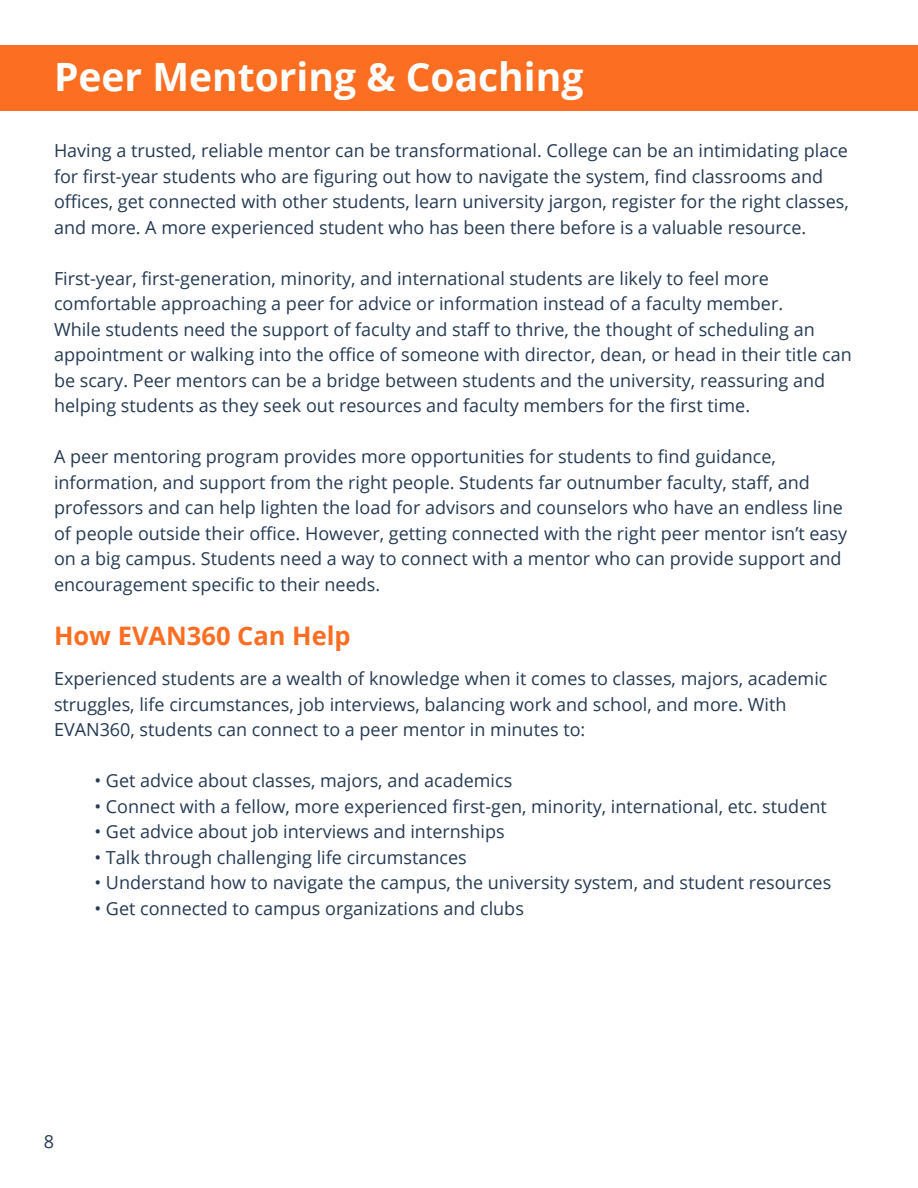
<style>
.page{position:relative;width:918px;height:1188px;background:#fff}
.page>*{position:absolute;margin:0;border:0;box-sizing:border-box;transform-origin:0 0}
.t1{font:700 39px "Open Sans";color:#fff}
.t2{font:700 25.5px "Open Sans";color:#fd6e22}
.t3{font:18px/25.5px "Open Sans";color:#253a53}
</style>
<div class="page">
<div style="left:0;top:45px;width:918px;height:66px;background:#fc6e21"></div>
<p class="t1" style="left:54px;top:50px;width:531px">Peer Mentoring &amp; Coaching</p>
<p class="t3" style="left:54px;top:138px;width:796px">Having a trusted, reliable mentor can be transformational. College can be an intimidating place for first-year students who are figuring out how to navigate the system, find classrooms and offices, get connected with other students, learn university jargon, register for the right classes, and more. A more experienced student who has been there before is a valuable resource.</p>
<p class="t3" style="left:54px;top:265px;width:799px">First-year, first-generation, minority, and international students are likely to feel more comfortable approaching a peer for advice or information instead of a faculty member.<br>While students need the support of faculty and staff to thrive, the thought of scheduling an appointment or walking into the office of someone with director, dean, or head in their title can be scary. Peer mentors can be a bridge between students and the university, reassuring and helping students as they seek out resources and faculty members for the first time.</p>
<p class="t3" style="left:54px;top:444px;width:795px">A peer mentoring program provides more opportunities for students to find guidance, information, and support from the right people. Students far outnumber faculty, staff, and professors and can help lighten the load for advisors and counselors who have an endless line of people outside their office. However, getting connected with the right peer mentor isn’t easy on a big campus. Students need a way to connect with a mentor who can provide support and encouragement specific to their needs.</p>
<p class="t2" style="left:54px;top:618px;width:298px">How EVAN360 Can Help</p>
<p class="t3" style="left:54px;top:666px;width:775px">Experienced students are a wealth of knowledge when it comes to classes, majors, academic struggles, life circumstances, job interviews, balancing work and school, and more. With<br>EVAN360, students can connect to a peer mentor in minutes to:</p>
<p class="t3" style="left:94px;top:768px;width:419px">• Get advice about classes, majors, and academics</p>
<p class="t3" style="left:94px;top:793px;width:734px">• Connect with a fellow, more experienced first-gen, minority, international, etc. student</p>
<p class="t3" style="left:94px;top:819px;width:412px">• Get advice about job interviews and internships</p>
<p class="t3" style="left:94px;top:844px;width:374px">• Talk through challenging life circumstances</p>
<p class="t3" style="left:94px;top:870px;width:738px">• Understand how to navigate the campus, the university system, and student resources</p>
<p class="t3" style="left:94px;top:895px;width:431px">• Get connected to campus organizations and clubs</p>
<p class="t3" style="left:34px;top:1128px;width:21px">10</p>
<p class="t3" style="left:44px;top:1128px;width:12px">8</p>
</div>
